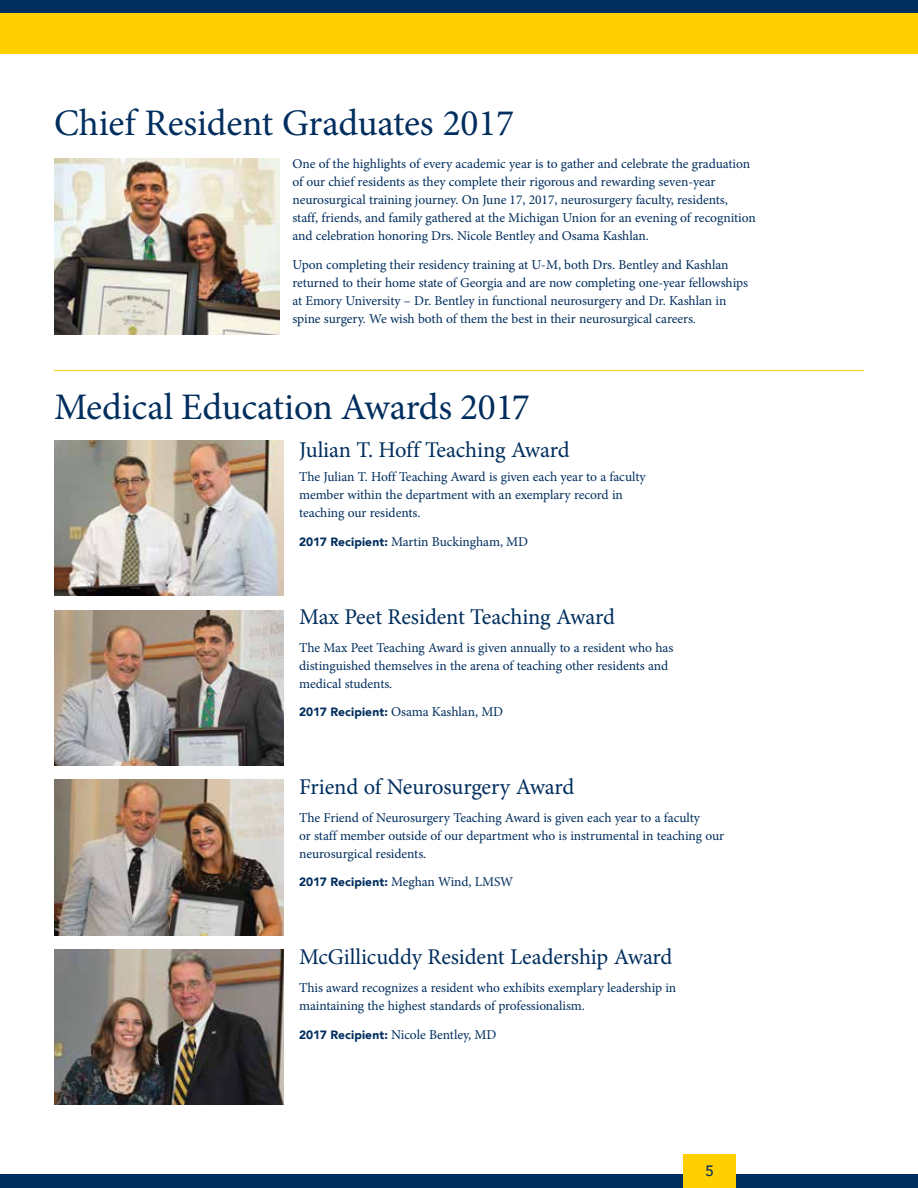
<style>
.page{position:relative;width:918px;height:1188px;background:#fff}
.page>*{position:absolute;margin:0;border:0;box-sizing:border-box;transform-origin:0 0}
.t1{font:37.5px "Minion Pro";letter-spacing:-.005em;color:#002e5e}
.t2{font:22.5px "Minion Pro";letter-spacing:-.005em;color:#002e5e}
.t3{font:500 15px "Avenir";color:#002e5e}
.t4{font:13.5px/18px "Minion Pro";letter-spacing:-.005em;color:#002e5e}
.s1{font-family:"Avenir";font-weight:900;font-size:12px}
</style>
<div class="page">
<div style="left:0;top:0;width:918px;height:54px;background:#ffcf01"></div>
<div style="left:0;top:0;width:918px;height:14px;background:#002e5e"></div>
<div style="left:0;top:1174px;width:918px;height:14px;background:#002e5e"></div>
<div style="left:683px;top:1154px;width:53px;height:34px;background:#ffcf01"></div>
<img style="left:54px;top:159px;width:225px;height:175px">
<img style="left:54px;top:441px;width:230px;height:155px">
<img style="left:54px;top:610px;width:230px;height:155px">
<img style="left:54px;top:780px;width:230px;height:155px">
<img style="left:54px;top:949px;width:230px;height:156px">
<hr style="left:54px;top:370px;width:810px;height:1px;background:#ffcf01">
<h1 class="t1" style="left:54px;top:98px;width:462px">Chief Resident Graduates 2017</h1>
<p class="t4" style="left:292px;top:155px;width:465px">One of the highlights of every academic year is to gather and celebrate the graduation of our chief residents as they complete their rigorous and rewarding seven-year neurosurgical training journey. On June 17, 2017, neurosurgery faculty, residents, staff, friends, and family gathered at the Michigan Union for an evening of recognition and celebration honoring Drs. Nicole Bentley and Osama Kashlan.</p>
<p class="t4" style="left:292px;top:255px;width:457px">Upon completing their residency training at U-M, both Drs. Bentley and Kashlan returned to their home state of Georgia and are now completing one-year fellowships at Emory University – Dr. Bentley in functional neurosurgery and Dr. Kashlan in spine surgery. We wish both of them the best in their neurosurgical careers.</p>
<h1 class="t1" style="left:54px;top:382px;width:477px">Medical Education Awards 2017</h1>
<h2 class="t2" style="left:299px;top:435px;width:272px">Julian T. Hoff Teaching Award</h2>
<p class="t4" style="left:299px;top:468px;width:348px">The Julian T. Hoff Teaching Award is given each year to a faculty member within the department with an exemplary record in teaching our residents.</p>
<p class="t4" style="left:299px;top:532px;width:231px"><span class="s1">2017 Recipient:</span> Martin Buckingham, MD</p>
<h2 class="t2" style="left:299px;top:601px;width:317px">Max Peet Resident Teaching Award</h2>
<p class="t4" style="left:299px;top:639px;width:376px">The Max Peet Teaching Award is given annually to a resident who has distinguished themselves in the arena of teaching other residents and medical students.</p>
<p class="t4" style="left:299px;top:703px;width:206px"><span class="s1">2017 Recipient:</span> Osama Kashlan, MD</p>
<h2 class="t2" style="left:299px;top:772px;width:277px">Friend of Neurosurgery Award</h2>
<p class="t4" style="left:299px;top:809px;width:426px">The Friend of Neurosurgery Teaching Award is given each year to a faculty<br>or staff member outside of our department who is instrumental in teaching our neurosurgical residents.</p>
<p class="t4" style="left:299px;top:873px;width:216px"><span class="s1">2017 Recipient:</span> Meghan Wind, LMSW</p>
<h2 class="t2" style="left:299px;top:942px;width:375px">McGillicuddy Resident Leadership Award</h2>
<p class="t4" style="left:299px;top:979px;width:379px">This award recognizes a resident who exhibits exemplary leadership in maintaining the highest standards of professionalism.</p>
<p class="t4" style="left:299px;top:1025px;width:199px"><span class="s1">2017 Recipient:</span> Nicole Bentley, MD</p>
<p class="t3" style="left:705px;top:1158px;width:10px">5</p>
</div>
